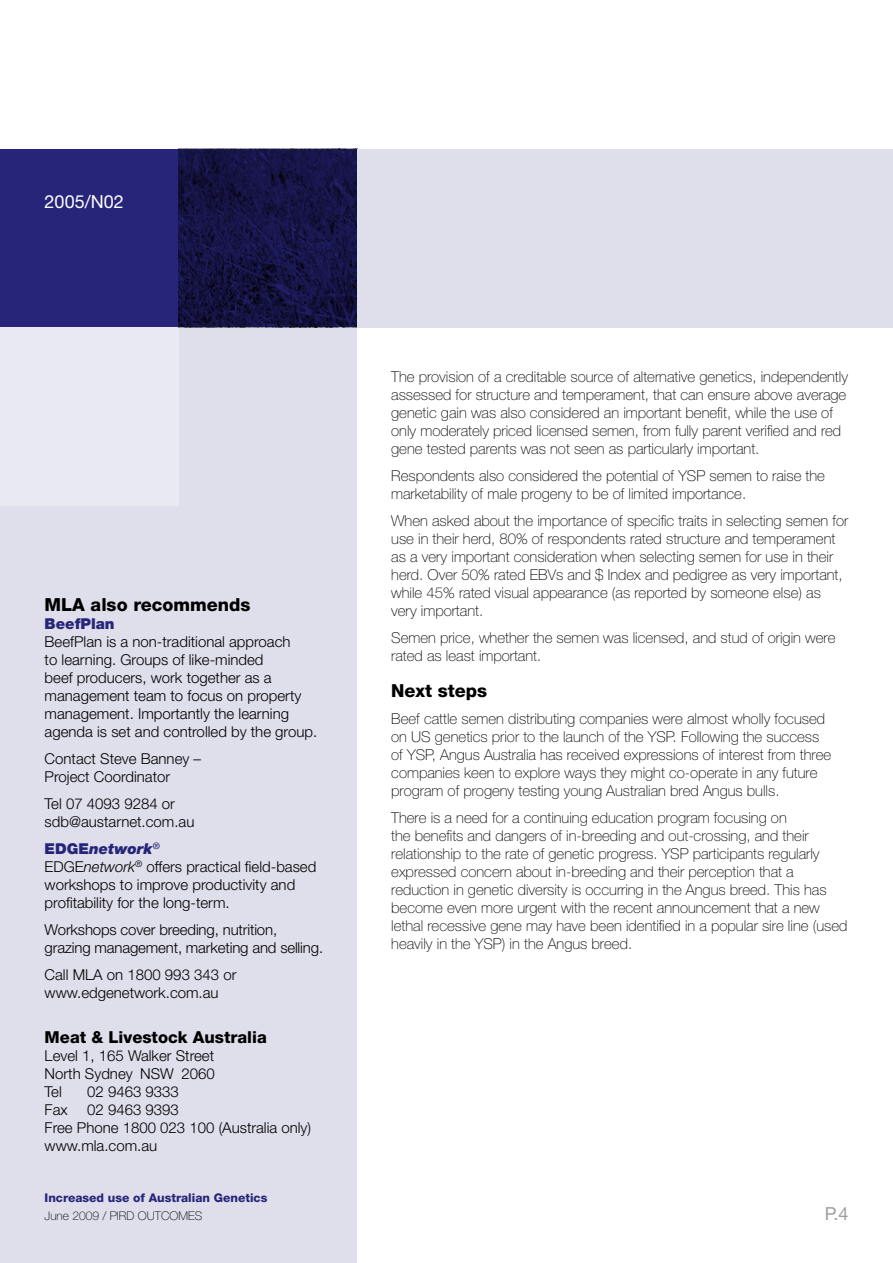
<style>
.page{position:relative;width:893px;height:1263px;background:#fff}
.page>*{position:absolute;margin:0;border:0;box-sizing:border-box;transform-origin:0 0}
.t1{font:800 18px "Helvetica Neue";color:#000}
.t2{font:18px "Helvetica Neue";color:#fff}
.t3{font:18px "Helvetica Neue";color:#9c9e9f}
.t4{font:800 16.5px "Helvetica Neue";color:#000}
.t5{font:100 15px/18px "Helvetica Neue";color:#000}
.t6{font:300 15px/18px "Helvetica Neue";color:#000}
.t7{font:900 15px "Helvetica Neue";color:#27257a}
.t8{font:800 12px "Helvetica Neue";color:#27257a}
.t9{font:100 12px "Helvetica Neue";color:#000}
.s1{font-weight:900;color:#27257a}
.s2{font-weight:900;font-style:italic;color:#27257a}
.s3{font-style:italic}
</style>
<div class="page">
<div style="left:0;top:327px;width:357px;height:936px;background:#dfdeeb"></div>
<div style="left:0;top:149px;width:179px;height:178px;background:#27257a"></div>
<div style="left:0;top:327px;width:179px;height:179px;background:#e9e9f2"></div>
<img style="left:179px;top:149px;width:178px;height:178px">
<div style="left:357px;top:149px;width:536px;height:178px;background:#dfdeeb"></div>
<p class="t2" style="left:45px;top:191px;width:81px">2005/N02</p>
<p class="t1" style="left:45px;top:594px;width:207px">MLA also recommends</p>
<p class="t7" style="left:45px;top:615px;width:72px">BeefPlan</p>
<p class="t6" style="left:45px;top:633px;width:274px">BeefPlan is a non-traditional approach<br>to learning. Groups of like-minded<br>beef producers, work together as a management team to focus on property management. Importantly the learning agenda is set and controlled by the group.</p>
<p class="t6" style="left:45px;top:750px;width:158px">Contact Steve Banney –<br>Project Coordinator</p>
<p class="t6" style="left:45px;top:795px;width:151px">Tel 07 4093 9284 or sdb@austarnet.com.au</p>
<p class="t6" style="left:45px;top:840px;width:273px"><span class="s1">EDGE</span><span class="s2">network</span><sup>®<br></sup>EDGE<span class="s3">network</span><sup>®</sup> offers practical field-based workshops to improve productivity and profitability for the long-term.</p>
<p class="t6" style="left:45px;top:921px;width:280px">Workshops cover breeding, nutrition, grazing management, marketing and selling.</p>
<p class="t6" style="left:45px;top:966px;width:193px">Call MLA on 1800 993 343 or www.edgenetwork.com.au</p>
<p class="t4" style="left:45px;top:1028px;width:224px">Meat &amp; Livestock Australia</p>
<p class="t6" style="left:45px;top:1047px;width:172px;text-align:justify">Level 1, 165 Walker Street North Sydney NSW 2060<br>Tel</p>
<p class="t6" style="left:87px;top:1083px;width:93px">02 9463 9333</p>
<p class="t6" style="left:45px;top:1101px;width:25px">Fax</p>
<p class="t6" style="left:45px;top:1101px;width:268px;text-indent:43px">02 9463 9393<br>Free Phone 1800 023 100 (Australia only) www.mla.com.au</p>
<p class="t8" style="left:45px;top:1191px;width:224px">Increased use of Australian Genetics</p>
<p class="t9" style="left:45px;top:1209px;width:159px">June 2009 / PIRD OUTCOMES</p>
<p class="t5" style="left:391px;top:367px;width:458px">The provision of a creditable source of alternative genetics, independently assessed for structure and temperament, that can ensure above average genetic gain was also considered an important benefit, while the use of only moderately priced licensed semen, from fully parent verified and red gene tested parents was not seen as particularly important.</p>
<p class="t5" style="left:391px;top:466px;width:435px">Respondents also considered the potential of YSP semen to raise the marketability of male progeny to be of limited importance.</p>
<p class="t5" style="left:391px;top:511px;width:459px">When asked about the importance of specific traits in selecting semen for use in their herd, 80% of respondents rated structure and temperament as a very important consideration when selecting semen for use in their herd. Over 50% rated EBVs and $ Index and pedigree as very important, while 45% rated visual appearance (as reported by someone else) as very important.</p>
<p class="t5" style="left:391px;top:628px;width:446px">Semen price, whether the semen was licensed, and stud of origin were rated as least important.</p>
<p class="t1" style="left:391px;top:680px;width:98px">Next steps</p>
<p class="t5" style="left:391px;top:709px;width:441px">Beef cattle semen distributing companies were almost wholly focused on US genetics prior to the launch of the YSP. Following the success of YSP, Angus Australia has received expressions of interest from three companies keen to explore ways they might co-operate in any future program of progeny testing young Australian bred Angus bulls.</p>
<p class="t5" style="left:391px;top:808px;width:458px">There is a need for a continuing education program focusing on<br>the benefits and dangers of in-breeding and out-crossing, and their relationship to the rate of genetic progress. YSP participants regularly expressed concern about in-breeding and their perception that a reduction in genetic diversity is occurring in the Angus breed. This has become even more urgent with the recent announcement that a new lethal recessive gene may have been identified in a popular sire line (used heavily in the YSP) in the Angus breed.</p>
<p class="t3" style="left:825px;top:1203px;width:25px">p.4</p>
</div>
